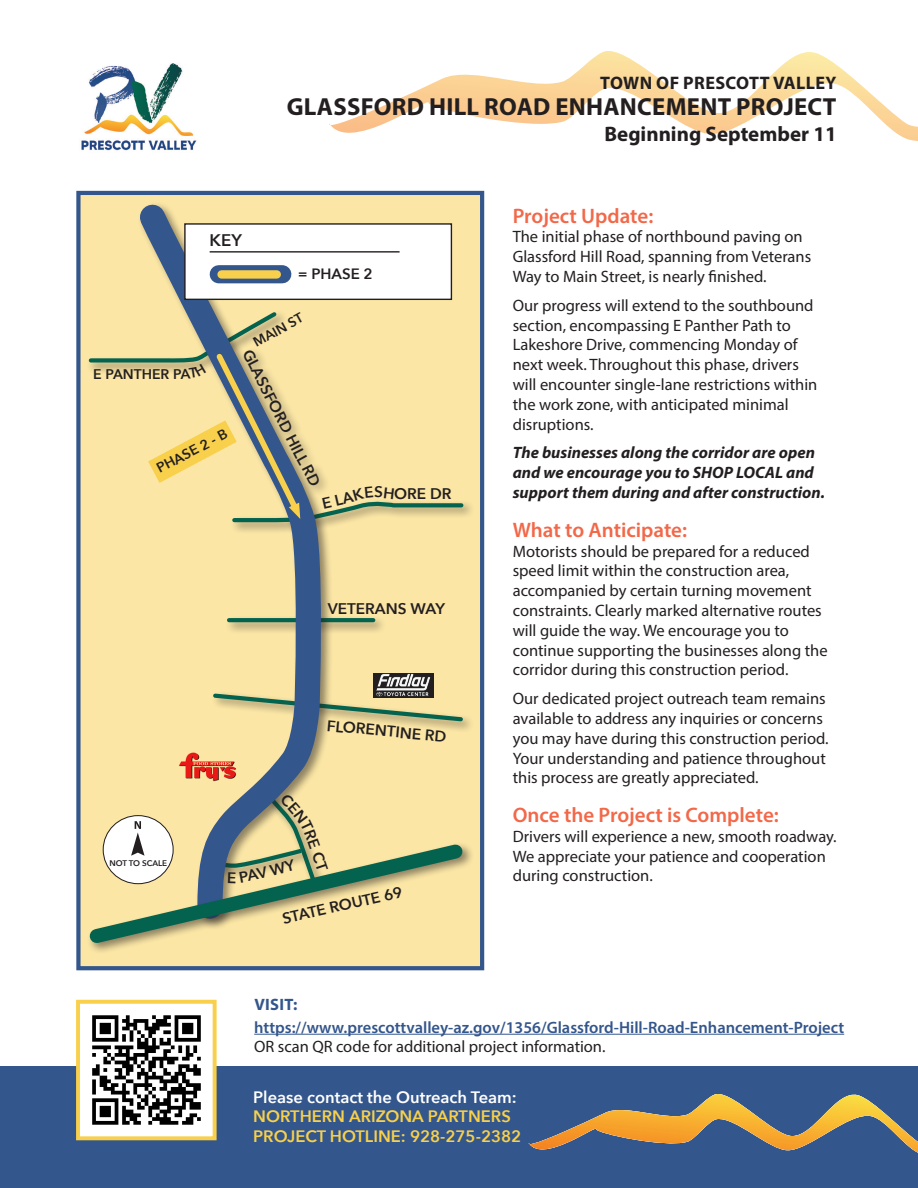
<style>
.page{position:relative;width:918px;height:1188px;background:#fff}
.page>*{position:absolute;margin:0;border:0;box-sizing:border-box;transform-origin:0 0}
.t1{font:700 24.75px "Myriad Pro";letter-spacing:.01em;color:#231f20}
.t2{font:600 21px "Myriad Pro";color:#f26849}
.t3{font:700 21px "Myriad Pro";color:#231f20}
.t4{font:700 18.15px "Myriad Pro";letter-spacing:.02em;color:#231f20}
.t5{font:600 16.8px "Avenir Next";color:#231f20}
.t6{font:16.5px/19.8px "Myriad Pro";color:#231f20}
.t7{font:italic 700 16.5px/19.8px "Myriad Pro";color:#231f20}
.t8{font:600 16.5px "Myriad Pro";color:#33568c}
.t9{font:600 16.5px "Avenir Next";color:#f8d04b}
.t10{font:600 16.5px "Avenir Next";color:#fff}
.t11{font:700 16.5px "Myriad Pro";letter-spacing:.02em;color:#33568c}
.t12{font:600 15.45px "Avenir Next";color:#231f20}
.t13{font:600 15px "Avenir Next";color:#231f20}
.t14{font:600 13.95px "Avenir Next";color:#231f20}
.t15{font:600 13.5px "Avenir Next";color:#231f20}
.t16{font:600 8.1px "Avenir Next";color:#231f20}
</style>
<div class="page">
<div style="left:0;top:1066px;width:918px;height:122px;background:#33568c"></div>
<svg style="left:528px;top:1094px;width:390px;height:59px"></svg>
<img style="left:81px;top:63px;width:116px;height:88px">
<img style="left:81px;top:1015px;width:131px;height:120px">
<div style="left:76px;top:1000px;width:141px;height:140px;border:4px solid #f8d04b"></div>
<hr style="left:254px;top:1034px;width:590px;height:1px;background:#33568c">
<svg style="left:330px;top:51px;width:588px;height:90px"></svg>
<div style="left:78px;top:192px;width:405px;height:777px;background:#fbe6a5"></div>
<div style="left:76px;top:191px;width:408px;height:779px;border:4px solid #33568c"></div>
<div style="left:224px;top:615px;width:163px;height:19px;background:#231f20;opacity:.5"></div>
<svg style="left:343px;top:618px;width:30px;height:4px"></svg>
<div style="left:210px;top:691px;width:265px;height:42px;background:#231f20;opacity:.5"></div>
<svg style="left:343px;top:691px;width:122px;height:33px"></svg>
<svg style="left:119px;top:190px;width:224px;height:645px"></svg>
<svg style="left:80px;top:835px;width:392px;height:118px"></svg>
<div style="left:185px;top:224px;width:266px;height:75px;background:#fff"></div>
<div style="left:184px;top:223px;width:268px;height:77px;border:1px solid #231f20"></div>
<div style="left:103px;top:816px;width:70px;height:68px;background:#fff;border-radius:50%"></div>
<div style="left:103px;top:815px;width:71px;height:69px;border:1px solid #231f20;border-radius:50%"></div>
<svg style="left:131px;top:821px;width:14px;height:35px"></svg>
<img style="left:178px;top:738px;width:59px;height:58px">
<img style="left:373px;top:673px;width:60px;height:25px">
<hr style="left:210px;top:251px;width:190px;height:2px;background:#231f20">
<div style="left:219px;top:265px;width:63px;height:18px;background:#33568c"></div>
<div style="left:222px;top:270px;width:55px;height:9px;background:#f8d04b"></div>
<svg style="left:211px;top:785px;width:117px;height:99px"></svg>
<svg style="left:88px;top:310px;width:378px;height:214px"></svg>
<p class="t4" style="left:600px;top:71px;width:238px">TOWN OF PRESCOTT VALLEY</p>
<p class="t1" style="left:287px;top:90px;width:551px">GLASSFORD HILL ROAD ENHANCEMENT PROJECT</p>
<p class="t3" style="left:604px;top:120px;width:234px">Beginning September 11</p>
<p class="t5" style="left:210px;top:226px;width:34px">KEY</p>
<p class="t13" style="left:298px;top:261px;width:76px">= PHASE 2</p>
<p class="t14" style="left:93px;top:362px;width:78px">E PANTHER</p>
<p class="t14" style="left:152px;top:459px;width:79px;rotate:-28deg">PHASE 2 - B</p>
<p class="t15" style="left:249px;top:333px;width:56px;rotate:-29deg">MAIN ST</p>
<p class="t12" style="left:259px;top:344px;width:121px;rotate:63deg">GLASSFORD HIL</p>
<p class="t12" style="left:374px;top:479px;width:11px">S</p>
<p class="t12" style="left:394px;top:480px;width:59px">ORE DR</p>
<p class="t12" style="left:328px;top:595px;width:119px">VETERANS WAY</p>
<p class="t12" style="left:328px;top:712px;width:122px;rotate:5deg">FLORENTINE RD</p>
<p class="t16" style="left:109px;top:856px;width:59px">NOT TO SCALE</p>
<p class="t12" style="left:280px;top:906px;width:124px;rotate:-13deg">STATE ROUTE 69</p>
<p class="t2" style="left:513px;top:202px;width:142px">Project Update:</p>
<p class="t6" style="left:513px;top:227px;width:300px">The initial phase of northbound paving on<br>Glassford Hill Road, spanning from Veterans<br>Way to Main Street, is nearly finished.</p>
<p class="t6" style="left:513px;top:295px;width:306px">Our progress will extend to the southbound section, encompassing E Panther Path to Lakeshore Drive, commencing Monday of next week. Throughout this phase, drivers will encounter single-lane restrictions within the work zone, with anticipated minimal disruptions.</p>
<p class="t7" style="left:513px;top:442px;width:314px">The businesses along the corridor are open and we encourage you to SHOP LOCAL and support them during and after construction.</p>
<p class="t2" style="left:513px;top:516px;width:176px">What to Anticipate:</p>
<p class="t6" style="left:513px;top:541px;width:316px">Motorists should be prepared for a reduced speed limit within the construction area, accompanied by certain turning movement constraints. Clearly marked alternative routes will guide the way. We encourage you to continue supporting the businesses along the corridor during this construction period.</p>
<p class="t6" style="left:513px;top:688px;width:317px">Our dedicated project outreach team remains available to address any inquiries or concerns you may have during this construction period.<br>Your understanding and patience throughout this process are greatly appreciated.</p>
<p class="t2" style="left:513px;top:802px;width:268px">Once the Project is Complete:</p>
<p class="t6" style="left:513px;top:826px;width:325px">Drivers will experience a new, smooth roadway.<br>We appreciate your patience and cooperation during construction.</p>
<p class="t11" style="left:254px;top:994px;width:45px">VISIT:</p>
<p class="t6" style="left:254px;top:1036px;width:353px">OR scan QR code for additional project information.</p>
<p class="t8" style="left:254px;top:1017px;width:592px">https://www.prescottvalley-az.gov/1356/Glassford-Hill-Road-Enhancement-Project</p>
<p class="t10" style="left:253px;top:1083px;width:265px">Please contact the Outreach Team:</p>
<p class="t9" style="left:253px;top:1103px;width:259px">NORTHERN ARIZONA PARTNERS</p>
<p class="t9" style="left:253px;top:1122px;width:270px">PROJECT HOTLINE: 928-275-2382</p>
</div>
